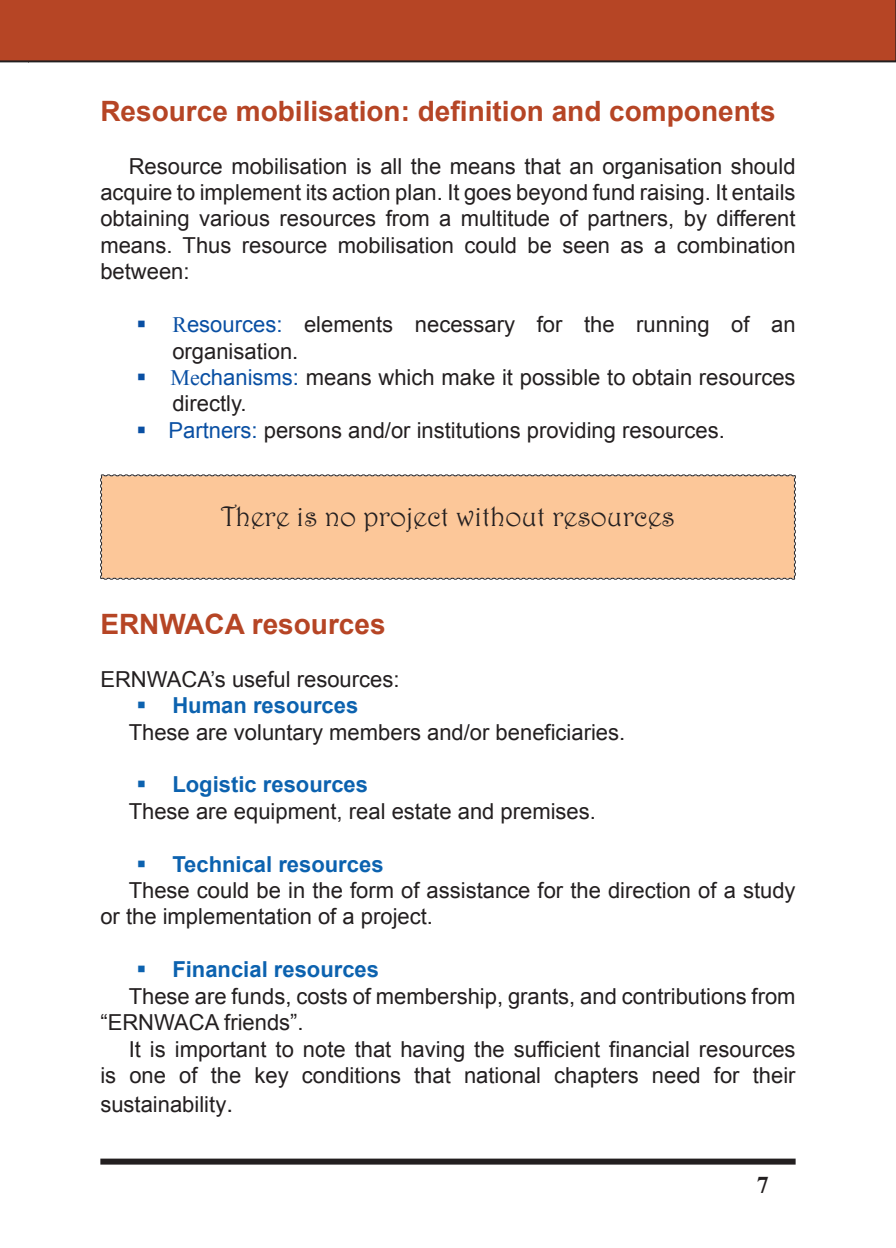
<style>
.page{position:relative;width:896px;height:1248px;background:#fff}
.page>*{position:absolute;margin:0;border:0;box-sizing:border-box;transform-origin:0 0}
.t1{font:700 28px "Arial";color:#b64525}
.t2{font:28px "Harrington";color:#231f20}
.t3{font:700 24px "Times New Roman";color:#231f20}
.t4{font:22px/26.4px "Arial";color:#231f20}
.t5{font:700 22px "Arial";color:#0c62af}
.s1{color:#094fa3}
.s2{font-family:"Times New Roman";color:#094fa3}
.s3{color:#0c62af}
.s4{font-weight:700;color:#0c62af}
.s5{font-size:24px}
</style>
<div class="page">
<div style="left:0;top:0;width:28px;height:62px;background:#b64525"></div>
<div style="left:28px;top:0;width:868px;height:62px;background:#b64525"></div>
<div style="left:100px;top:1158px;width:695px;height:6px;background:#231f20"></div>
<div style="left:100px;top:474px;width:696px;height:106px;background:#fcc799"></div>
<p class="t1" style="left:100px;top:92px;width:677px">Resource mobilisation: definition and components</p>
<p class="t4" style="left:100px;top:153px;width:697px;text-align:justify;text-indent:28px">Resource mobilisation is all the means that an organisation should acquire to implement its action plan. It goes beyond fund raising. It entails obtaining various resources from a multitude of partners, by different means. Thus resource mobilisation could be seen as a combination between:</p>
<p class="t4" style="left:172px;top:311px;width:625px;text-indent:-36px"><span class="s1">▪</span> <span class="s2">R</span><span class="s1">esources:</span> elements necessary for the running of an organisation.</p>
<p class="t4" style="left:172px;top:364px;width:625px;text-indent:-36px"><span class="s1">▪</span> <span class="s2">Me</span><span class="s1">chanisms:</span> means which make it possible to obtain resources directly.</p>
<p class="t4" style="left:136px;top:417px;width:590px"><span class="s1">▪ Partners:</span> persons and/or institutions providing resources.</p>
<p class="t2" style="left:221px;top:500px;width:456px">There is no project without resources</p>
<p class="t1" style="left:100px;top:605px;width:287px">ERNWACA resources</p>
<p class="t4" style="left:100px;top:666px;width:301px">ERNWACA’s useful resources:</p>
<p class="t4" style="left:129px;top:692px;width:498px;text-indent:8px"><span class="s3">▪</span> <span class="s4">Human resources<br></span>These are voluntary members and/or beneficiaries.</p>
<p class="t4" style="left:129px;top:771px;width:469px;text-indent:8px"><span class="s3">▪</span> <span class="s4">Logistic resources<br></span>These are equipment, real estate and premises.</p>
<p class="t5" style="left:136px;top:849px;width:249px">▪ Technical resources</p>
<p class="t4" style="left:129px;top:877px;width:668px">These could be in the form of assistance for the direction of a study</p>
<p class="t4" style="left:100px;top:903px;width:334px">or the implementation of a project.</p>
<p class="t5" style="left:136px;top:954px;width:244px">▪ Financial resources</p>
<p class="t4" style="left:129px;top:982px;width:668px">These are funds, costs of membership, grants, and contributions from</p>
<p class="t4" style="left:100px;top:1009px;width:205px">“ERNWACA friends”.</p>
<p class="t4" style="left:129px;top:1035px;width:668px">It is important to note that having the sufficient financial resources</p>
<p class="t4" style="left:100px;top:1062px;width:697px">is one of the key conditions that national chapters need for their</p>
<p class="t4" style="left:100px;top:1090px;width:134px">sustainability<span class="s5">.</span></p>
<p class="t3" style="left:757px;top:1168px;width:13px">7</p>
</div>
